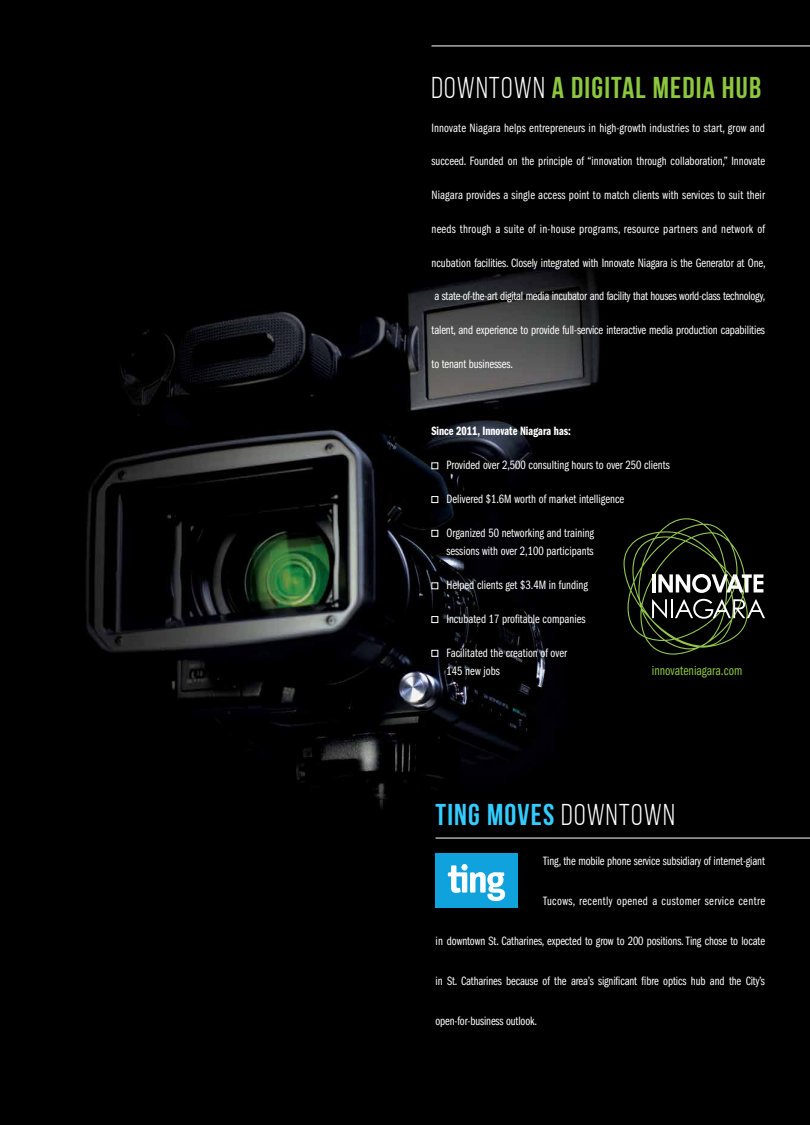
<style>
.page{position:relative;width:810px;height:1125px;background:#fff}
.page>*{position:absolute;margin:0;border:0;box-sizing:border-box;transform-origin:0 0}
.t1{font:700 30px "Bebas Neue";letter-spacing:.04em;color:#8dc63f}
.t2{font:700 30px "Bebas Neue";letter-spacing:.04em;color:#3cf}
.t3{font:13.75px "Franklin Gothic Book Cmpr";color:#8dc63f}
.t4{font:12.5px/18.8px "Franklin Gothic Book Cmpr";color:#fff}
.t5{font:12.5px "Franklin Gothic Book Cmpr";letter-spacing:-.02em;color:#fff}
.t6{font:12.5px "Franklin Gothic Book Cmpr";letter-spacing:.02em;color:#fff}
.t7{font:12.5px "Franklin Gothic Book Cmpr";letter-spacing:.03em;color:#fff}
.t8{font:12.5px "Franklin Gothic Demi Cmpr";color:#fff}
.s1{font-weight:400;color:#fff}
</style>
<div class="page">
<img style="left:0;top:0;width:810px;height:1125px">
<div style="left:432px;top:496px;width:6px;height:7px;border:1px solid #fff"></div>
<div style="left:432px;top:530px;width:6px;height:7px;border:1px solid #fff"></div>
<div style="left:432px;top:616px;width:6px;height:7px;border:1px solid #fff"></div>
<div style="left:432px;top:650px;width:6px;height:7px;border:1px solid #fff"></div>
<hr style="left:432px;top:46px;width:378px;height:1px;background:#fff">
<hr style="left:436px;top:838px;width:374px;height:1px;background:#fff">
<div style="left:436px;top:853px;width:82px;height:55px;background:#10a2dd"></div>
<svg style="left:448px;top:865px;width:57px;height:36px"></svg>
<svg style="left:624px;top:518px;width:141px;height:137px;background:#22261c"></svg>
<h1 class="t1" style="left:431px;top:75px;width:331px"><span class="s1">DOWNTOWN</span> A DIGITAL MEDIA HUB</h1>
<p class="t4" style="left:432px;top:118px;width:335px">Innovate Niagara helps entrepreneurs in high-growth industries to start, grow and</p>
<p class="t4" style="left:432px;top:152px;width:335px">succeed. Founded on the principle of “innovation through collaboration,” Innovate</p>
<p class="t4" style="left:432px;top:186px;width:335px">Niagara provides a single access point to match clients with services to suit their</p>
<p class="t6" style="left:432px;top:222px;width:335px">needs through a suite of in-house programs, resource partners and network of</p>
<p class="t4" style="left:432px;top:253px;width:336px">ncubation facilities. Closely integrated with Innovate Niagara is the Generator at One,</p>
<p class="t5" style="left:434px;top:289px;width:332px">a state-of-the-art digital media incubator and facility that houses world-class technology,</p>
<p class="t4" style="left:432px;top:321px;width:335px">talent, and experience to provide full-service interactive media production capabilities</p>
<p class="t4" style="left:432px;top:355px;width:83px">to tenant businesses.</p>
<p class="t8" style="left:432px;top:424px;width:141px">Since 2011, Innovate Niagara has:</p>
<p class="t4" style="left:447px;top:456px;width:225px">Provided over 2,500 consulting hours to over 250 clients</p>
<p class="t4" style="left:447px;top:490px;width:179px">Delivered $1.6M worth of market intelligence</p>
<p class="t4" style="left:447px;top:523px;width:149px">Organized 50 networking and training sessions with over 2,100 participants</p>
<p class="t4" style="left:447px;top:576px;width:143px">Helped clients get $3.4M in funding</p>
<p class="t4" style="left:447px;top:610px;width:140px">Incubated 17 profitable companies</p>
<p class="t4" style="left:447px;top:643px;width:122px">Facilitated the creation of over<br>145 new jobs</p>
<p class="t3" style="left:652px;top:662px;width:92px">innovateniagara.com</p>
<h1 class="t2" style="left:436px;top:803px;width:241px">TING MOVES <span class="s1">DOWNTOWN</span></h1>
<p class="t4" style="left:543px;top:852px;width:223px">Ting, the mobile phone service subsidiary of internet-giant</p>
<p class="t7" style="left:543px;top:894px;width:224px">Tucows, recently opened a customer service centre</p>
<p class="t4" style="left:436px;top:932px;width:331px">in downtown St. Catharines, expected to grow to 200 positions. Ting chose to locate</p>
<p class="t4" style="left:436px;top:972px;width:331px">in St. Catharines because of the area’s significant fibre optics hub and the City’s</p>
<p class="t4" style="left:436px;top:1012px;width:103px">open-for-business outlook.</p>
</div>
